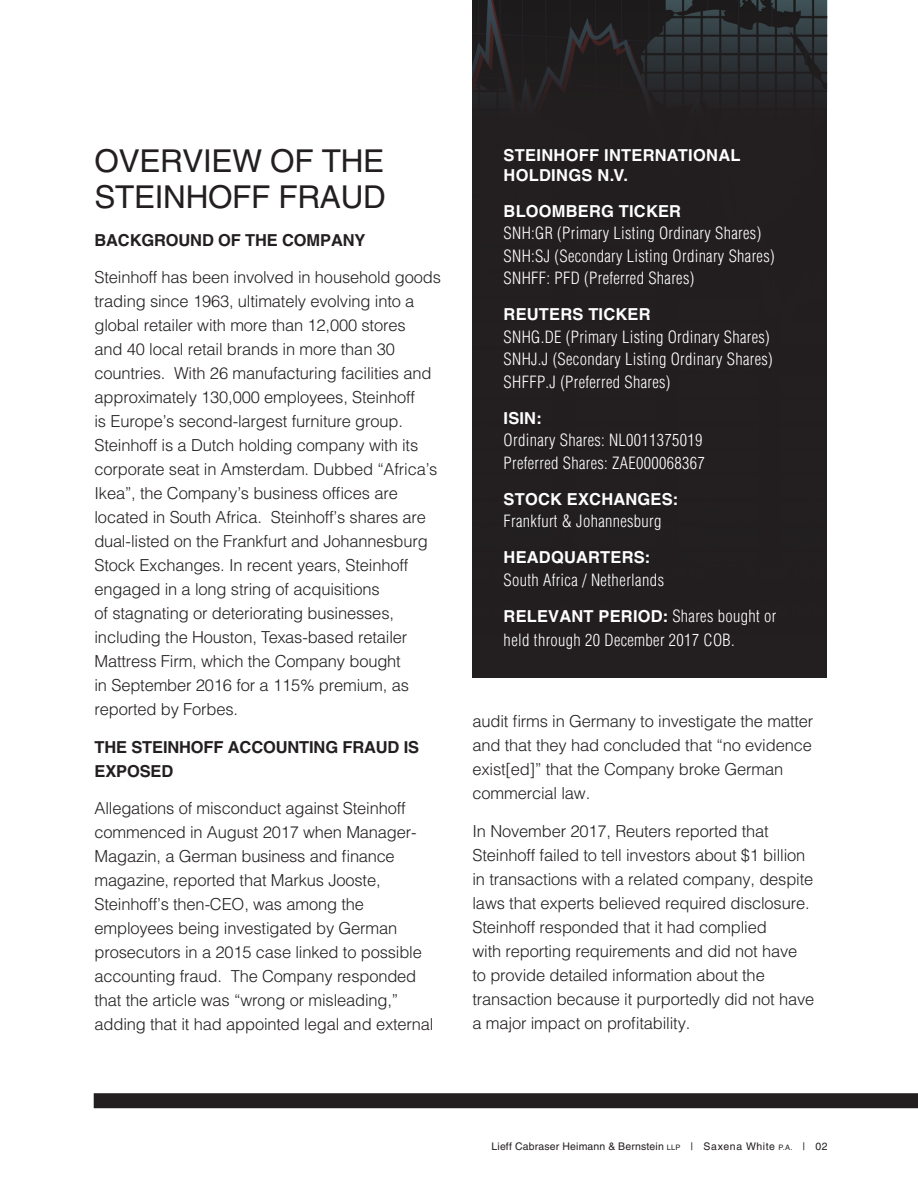
<style>
.page{position:relative;width:918px;height:1188px;background:#fff}
.page>*{position:absolute;margin:0;border:0;box-sizing:border-box;transform-origin:0 0}
.t1{font:31.5px/36px "Helvetica LT Std";letter-spacing:-.01em;color:#231f20}
.t2{font:300 16.5px/24px "Helvetica LT Std";letter-spacing:-.01em;color:#231f20}
.t3{font:300 condensed 16.5px "Helvetica LT Std";letter-spacing:.02em;color:#fff}
.t4{font:700 16.5px "Helvetica LT Std";letter-spacing:.01em;color:#fff}
.t5{font:700 16.5px/24px "Helvetica LT Std";letter-spacing:-.01em;color:#231f20}
.t6{font:10.5px "Helvetica LT Std";letter-spacing:.02em;color:#231f20}
.s1{font-weight:300;font-stretch:condensed}
.s2{font-size:7.5px}
</style>
<div class="page">
<div style="left:472px;top:0;width:355px;height:677px;background:#231f20"></div>
<img style="left:472px;top:0;width:355px;height:97px">
<div style="left:94px;top:1093px;width:824px;height:15px;background:#231f20"></div>
<p class="t1" style="left:94px;top:143px;width:293px">OVERVIEW OF THE<br>STEINHOFF FRAUD</p>
<p class="t5" style="left:94px;top:228px;width:273px">BACKGROUND OF THE COMPANY</p>
<p class="t2" style="left:94px;top:265px;width:348px">Steinhoff has been involved in household goods trading since 1963, ultimately evolving into a global retailer with more than 12,000 stores<br>and 40 local retail brands in more than 30 countries. With 26 manufacturing facilities and approximately 130,000 employees, Steinhoff<br>is Europe’s second-largest furniture group.<br>Steinhoff is a Dutch holding company with its corporate seat in Amsterdam. Dubbed “Africa’s Ikea”, the Company’s business offices are located in South Africa. Steinhoff’s shares are dual-listed on the Frankfurt and Johannesburg Stock Exchanges. In recent years, Steinhoff engaged in a long string of acquisitions<br>of stagnating or deteriorating businesses, including the Houston, Texas-based retailer Mattress Firm, which the Company bought<br>in September 2016 for a 115% premium, as reported by Forbes.</p>
<p class="t5" style="left:94px;top:735px;width:326px">THE STEINHOFF ACCOUNTING FRAUD IS<br>EXPOSED</p>
<p class="t2" style="left:94px;top:796px;width:341px">Allegations of misconduct against Steinhoff commenced in August 2017 when Manager-Magazin, a German business and finance magazine, reported that Markus Jooste, Steinhoff’s then-CEO, was among the employees being investigated by German prosecutors in a 2015 case linked to possible accounting fraud. The Company responded that the article was “wrong or misleading,” adding that it had appointed legal and external</p>
<p class="t4" style="left:504px;top:146px;width:238px">STEINHOFF INTERNATIONAL</p>
<p class="t4" style="left:504px;top:165px;width:126px">HOLDINGS N.V.</p>
<p class="t4" style="left:504px;top:201px;width:179px">BLOOMBERG TICKER</p>
<p class="t3" style="left:504px;top:223px;width:259px">SNH:GR (Primary Listing Ordinary Shares)</p>
<p class="t3" style="left:504px;top:246px;width:273px">SNH:SJ (Secondary Listing Ordinary Shares)</p>
<p class="t3" style="left:504px;top:268px;width:192px">SNHFF: PFD (Preferred Shares)</p>
<p class="t4" style="left:504px;top:305px;width:148px">REUTERS TICKER</p>
<p class="t3" style="left:504px;top:327px;width:268px">SNHG.DE (Primary Listing Ordinary Shares)</p>
<p class="t3" style="left:504px;top:349px;width:271px">SNHJ.J (Secondary Listing Ordinary Shares)</p>
<p class="t3" style="left:504px;top:372px;width:168px">SHFFP.J (Preferred Shares)</p>
<p class="t4" style="left:504px;top:408px;width:40px">ISIN:</p>
<p class="t3" style="left:504px;top:430px;width:200px">Ordinary Shares: NL0011375019</p>
<p class="t3" style="left:504px;top:453px;width:203px">Preferred Shares: ZAE000068367</p>
<p class="t4" style="left:504px;top:489px;width:176px">STOCK EXCHANGES:</p>
<p class="t3" style="left:504px;top:511px;width:159px">Frankfurt &amp; Johannesburg</p>
<p class="t4" style="left:504px;top:548px;width:148px">HEADQUARTERS:</p>
<p class="t3" style="left:504px;top:570px;width:162px">South Africa / Netherlands</p>
<p class="t4" style="left:504px;top:606px;width:274px">RELEVANT PERIOD: <span class="s1">Shares bought or</span></p>
<p class="t3" style="left:504px;top:630px;width:233px">held through 20 December 2017 COB.</p>
<p class="t2" style="left:472px;top:709px;width:342px">audit firms in Germany to investigate the matter and that they had concluded that “no evidence exist[ed]” that the Company broke German commercial law.</p>
<p class="t2" style="left:472px;top:819px;width:343px">In November 2017, Reuters reported that Steinhoff failed to tell investors about $1 billion in transactions with a related company, despite laws that experts believed required disclosure.<br>Steinhoff responded that it had complied<br>with reporting requirements and did not have to provide detailed information about the transaction because it purportedly did not have a major impact on profitability.</p>
<p class="t6" style="left:492px;top:1141px;width:338px">Lieff Cabraser Heimann &amp; Bernstein <span class="s2">LLP</span> | Saxena White <span class="s2">P.A.</span> | 02</p>
</div>
